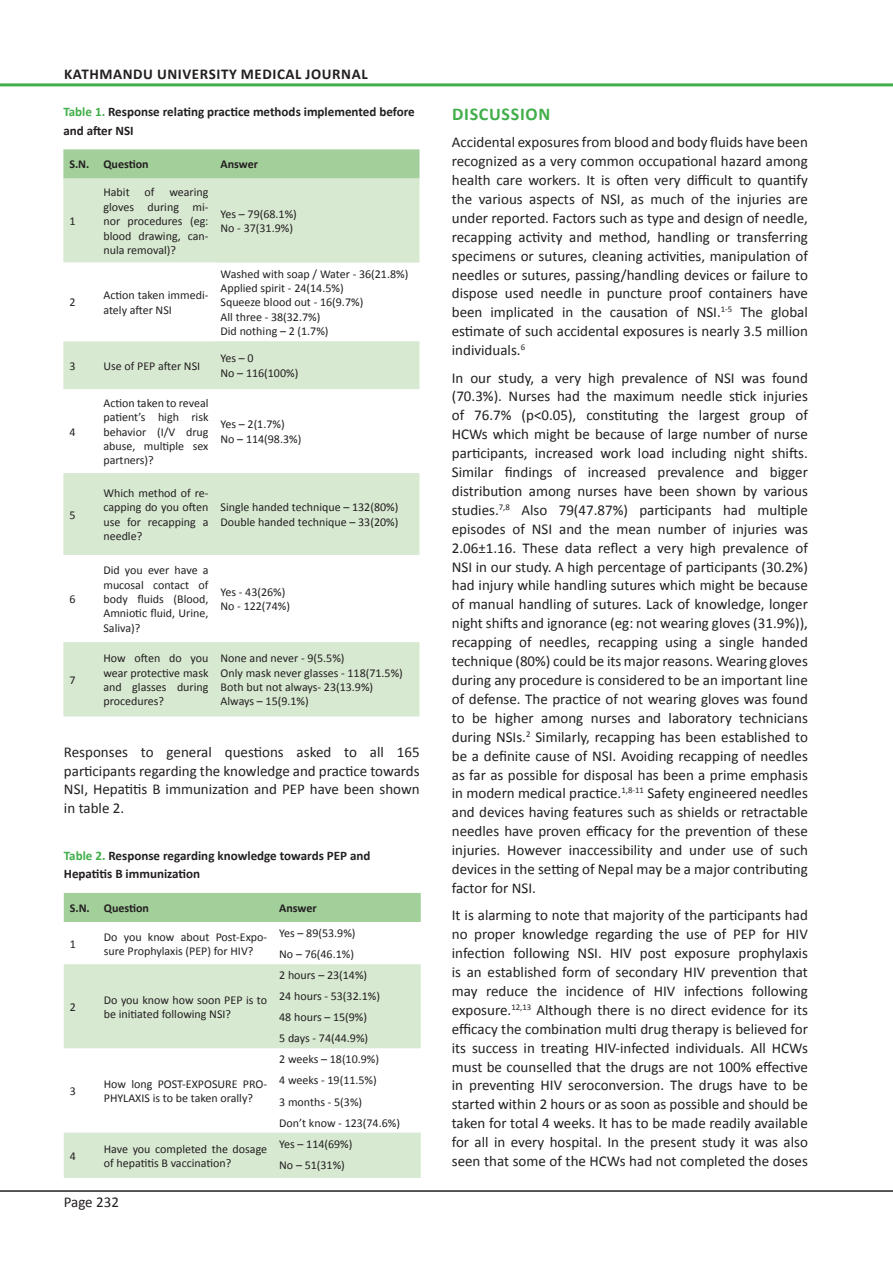
<style>
.page{position:relative;width:893px;height:1263px;background:#fff}
.page>*{position:absolute;margin:0;border:0;box-sizing:border-box;transform-origin:0 0}
.Normal_Text{font:700 18px "Calibri";letter-spacing:.04em;color:#40ae49}
.Normal_Text-2{font:15px/18.9px "Calibri";color:#231f20;text-align:justify}
.t1{font:700 15px "Calibri";letter-spacing:.04em;color:#231f20}
.Table_Figure_Legend{font:700 13.05px/18.8px "Calibri";color:#231f20}
.Table_Text{font:12px/14.4px "Calibri";color:#231f20;text-align:justify}
.Table_Text-2{font:700 12px "Calibri";color:#231f20}
.s1{color:#40ae49}
</style>
<div class="page">
<hr style="left:0;top:1190px;width:893px;height:2px;background:#231f20">
<hr style="left:0;top:83px;width:893px;height:3px;background:#40ae49">
<svg style="left:63px;top:149px;width:356px;height:30px;background:#a5d09c"></svg>
<svg style="left:63px;top:179px;width:356px;height:537px;fill:#d8e9d2"></svg>
<svg style="left:63px;top:263px;width:152px;height:78px"></svg>
<div style="left:64px;top:893px;width:357px;height:29px;background:#a3cf9a"></div>
<svg style="left:64px;top:964px;width:357px;height:214px;fill:#d8e9d2"></svg>
<p class="t1" style="left:64px;top:64px;width:305px">KATHMANDU UNIVERSITY MEDICAL JOURNAL</p>
<p class="Table_Figure_Legend" style="left:63px;top:102px;width:353px"><span class="s1">Table 1.</span> Response relating practice methods implemented before and after NSI</p>
<p class="Table_Text-2" style="left:69px;top:157px;width:21px">S.N.</p>
<p class="Table_Text-2" style="left:103px;top:157px;width:47px">Question</p>
<p class="Table_Text-2" style="left:221px;top:157px;width:39px">Answer</p>
<p class="Table_Text" style="left:69px;top:214px;width:8px">1</p>
<p class="Table_Text" style="left:103px;top:185px;width:107px">Habit of wearing gloves during mi&shy;nor procedures (eg: blood drawing, can&shy;nula removal)?</p>
<p class="Table_Text" style="left:69px;top:295px;width:8px">2</p>
<p class="Table_Text" style="left:103px;top:288px;width:107px">Action taken immedi&shy;ately after NSI</p>
<p class="Table_Text" style="left:69px;top:358px;width:8px">3</p>
<p class="Table_Text" style="left:103px;top:358px;width:98px">Use of PEP after NSI</p>
<p class="Table_Text" style="left:69px;top:424px;width:8px">4</p>
<p class="Table_Text" style="left:69px;top:507px;width:8px">5</p>
<p class="Table_Text" style="left:69px;top:592px;width:8px">6</p>
<p class="Table_Text" style="left:103px;top:396px;width:107px">Action taken to reveal patient’s high risk behavior (I/V drug abuse, multiple sex partners)?</p>
<p class="Table_Text" style="left:103px;top:486px;width:107px">Which method of re&shy;capping do you often use for recapping a needle?</p>
<p class="Table_Text" style="left:103px;top:563px;width:107px">Did you ever have a mucosal contact of body fluids (Blood, Amniotic fluid, Urine, Saliva)?</p>
<p class="Table_Text" style="left:221px;top:207px;width:78px">Yes – 79(68.1%)</p>
<p class="Table_Text" style="left:221px;top:221px;width:74px">No - 37(31.9%)</p>
<p class="Table_Text" style="left:221px;top:266px;width:189px">Washed with soap / Water - 36(21.8%)</p>
<p class="Table_Text" style="left:221px;top:281px;width:125px">Applied spirit - 24(14.5%)</p>
<p class="Table_Text" style="left:221px;top:295px;width:144px">Squeeze blood out - 16(9.7%)</p>
<p class="Table_Text" style="left:221px;top:310px;width:101px">All three - 38(32.7%)</p>
<p class="Table_Text" style="left:221px;top:324px;width:110px">Did nothing – 2 (1.7%)</p>
<p class="Table_Text" style="left:221px;top:351px;width:35px">Yes – 0</p>
<p class="Table_Text" style="left:221px;top:366px;width:79px">No – 116(100%)</p>
<p class="Table_Text" style="left:221px;top:417px;width:66px">Yes – 2(1.7%)</p>
<p class="Table_Text" style="left:221px;top:432px;width:82px">No – 114(98.3%)</p>
<p class="Table_Text" style="left:221px;top:500px;width:179px">Single handed technique – 132(80%)</p>
<p class="Table_Text" style="left:221px;top:515px;width:179px">Double handed technique – 33(20%)</p>
<p class="Table_Text" style="left:221px;top:585px;width:66px">Yes - 43(26%)</p>
<p class="Table_Text" style="left:221px;top:599px;width:71px">No - 122(74%)</p>
<p class="Table_Text" style="left:69px;top:673px;width:8px">7</p>
<p class="Table_Text" style="left:103px;top:651px;width:107px">How often do you wear protective mask and glasses during procedures?</p>
<p class="Table_Text" style="left:221px;top:651px;width:126px">None and never - 9(5.5%)</p>
<p class="Table_Text" style="left:221px;top:665px;width:184px">Only mask never glasses - 118(71.5%)</p>
<p class="Table_Text" style="left:221px;top:680px;width:154px">Both but not always- 23(13.9%)</p>
<p class="Table_Text" style="left:221px;top:694px;width:90px">Always – 15(9.1%)</p>
<p class="Normal_Text-2" style="left:64px;top:743px;width:357px">Responses to general questions asked to all 165 participants regarding the knowledge and practice towards NSI, Hepatitis B immunization and PEP have been shown in table 2.</p>
<p class="Table_Figure_Legend" style="left:64px;top:846px;width:308px"><span class="s1">Table 2.</span> Response regarding knowledge towards PEP and<br>Hepatitis B immunization</p>
<p class="Table_Text-2" style="left:70px;top:900px;width:21px">S.N.</p>
<p class="Table_Text-2" style="left:104px;top:900px;width:47px">Question</p>
<p class="Table_Text-2" style="left:279px;top:900px;width:39px">Answer</p>
<p class="Table_Text" style="left:70px;top:936px;width:8px">1</p>
<p class="Table_Text" style="left:104px;top:929px;width:165px">Do you know about Post-Expo&shy;sure Prophylaxis (PEP) for HIV?</p>
<p class="Table_Text" style="left:279px;top:926px;width:78px">Yes – 89(53.9%)</p>
<p class="Table_Text" style="left:279px;top:947px;width:76px">No – 76(46.1%)</p>
<p class="Table_Text" style="left:70px;top:999px;width:8px">2</p>
<p class="Table_Text" style="left:104px;top:992px;width:165px">Do you know how soon PEP is to be initiated following NSI?</p>
<p class="Table_Text" style="left:70px;top:1084px;width:8px">3</p>
<p class="Table_Text" style="left:104px;top:1076px;width:165px">How long POST-EXPOSURE PRO-<br>PHYLAXIS is to be taken orally?</p>
<p class="Table_Text" style="left:70px;top:1148px;width:8px">4</p>
<p class="Table_Text" style="left:104px;top:1141px;width:165px">Have you completed the dosage of hepatitis B vaccination?</p>
<p class="Normal_Text-2" style="left:64px;top:1193px;width:57px">Page 232</p>
<p class="Table_Text" style="left:279px;top:968px;width:89px">2 hours – 23(14%)</p>
<p class="Table_Text" style="left:279px;top:989px;width:102px">24 hours - 53(32.1%)</p>
<p class="Table_Text" style="left:279px;top:1010px;width:89px">48 hours – 15(9%)</p>
<p class="Table_Text" style="left:279px;top:1031px;width:91px">5 days - 74(44.9%)</p>
<p class="Table_Text" style="left:279px;top:1052px;width:101px">2 weeks – 18(10.9%)</p>
<p class="Table_Text" style="left:279px;top:1073px;width:99px">4 weeks - 19(11.5%)</p>
<p class="Table_Text" style="left:279px;top:1094px;width:85px">3 months - 5(3%)</p>
<p class="Table_Text" style="left:279px;top:1115px;width:122px">Don’t know - 123(74.6%)</p>
<p class="Table_Text" style="left:279px;top:1136px;width:75px">Yes – 114(69%)</p>
<p class="Table_Text" style="left:279px;top:1157px;width:67px">No – 51(31%)</p>
<p class="Normal_Text" style="left:452px;top:102px;width:100px">DISCUSSION</p>
<p class="Normal_Text-2" style="left:452px;top:133px;width:358px">Accidental exposures from blood and body fluids have been recognized as a very common occupational hazard among health care workers. It is often very difficult to quantify the various aspects of NSI, as much of the injuries are under reported. Factors such as type and design of needle, recapping activity and method, handling or transferring specimens or sutures, cleaning activities, manipulation of needles or sutures, passing/handling devices or failure to dispose used needle in puncture proof containers have been implicated in the causation of NSI.<sup>1-5</sup> The global estimate of such accidental exposures is nearly 3.5 million individuals.<sup>6</sup></p>
<p class="Normal_Text-2" style="left:452px;top:368px;width:358px">In our study, a very high prevalence of NSI was found (70.3%). Nurses had the maximum needle stick injuries of 76.7% (p&lt;0.05), constituting the largest group of HCWs which might be because of large number of nurse participants, increased work load including night shifts.<br>Similar findings of increased prevalence and bigger distribution among nurses have been shown by various studies.<sup>7,8</sup> Also 79(47.87%) participants had multiple episodes of NSI and the mean number of injuries was 2.06±1.16. These data reflect a very high prevalence of NSI in our study. A high percentage of participants (30.2%) had injury while handling sutures which might be because of manual handling of sutures. Lack of knowledge, longer night shifts and ignorance (eg: not wearing gloves (31.9%)), recapping of needles, recapping using a single handed technique (80%) could be its major reasons. Wearing gloves during any procedure is considered to be an important line of defense. The practice of not wearing gloves was found to be higher among nurses and laboratory technicians during NSIs.<sup>2</sup> Similarly, recapping has been established to be a definite cause of NSI. Avoiding recapping of needles as far as possible for disposal has been a prime emphasis in modern medical practice.<sup>1,8-11</sup> Safety engineered needles and devices having features such as shields or retractable needles have proven efficacy for the prevention of these injuries. However inaccessibility and under use of such devices in the setting of Nepal may be a major contributing factor for NSI.</p>
<p class="Normal_Text-2" style="left:452px;top:906px;width:358px">It is alarming to note that majority of the participants had no proper knowledge regarding the use of PEP for HIV infection following NSI. HIV post exposure prophylaxis is an established form of secondary HIV prevention that may reduce the incidence of HIV infections following exposure.<sup>12,13</sup> Although there is no direct evidence for its efficacy the combination multi drug therapy is believed for its success in treating HIV-infected individuals. All HCWs must be counselled that the drugs are not 100% effective in preventing HIV seroconversion. The drugs have to be started within 2 hours or as soon as possible and should be taken for total 4 weeks. It has to be made readily available for all in every hospital. In the present study it was also seen that some of the HCWs had not completed the doses</p>
</div>
